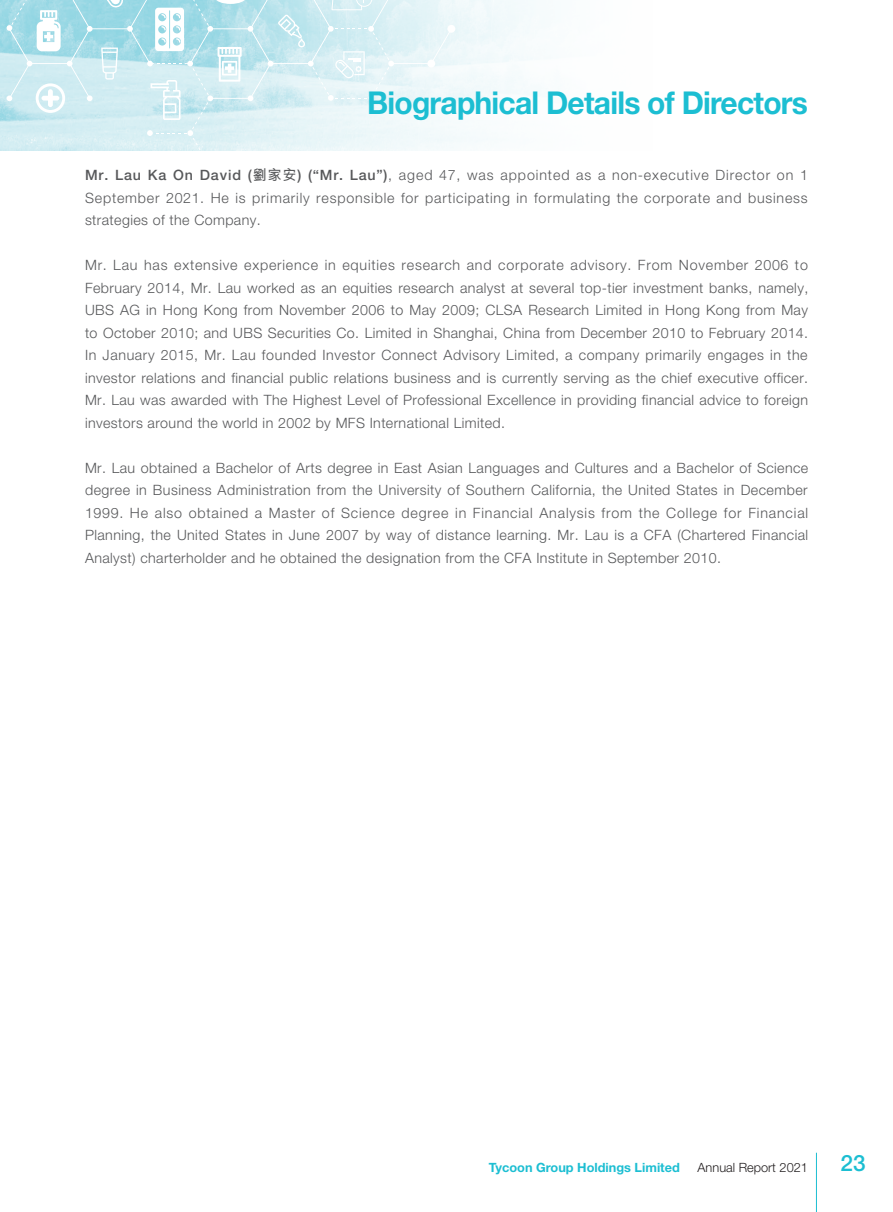
<style>
.page{position:relative;width:893px;height:1212px;background:#fff}
.page>*{position:absolute;margin:0;border:0;box-sizing:border-box;transform-origin:0 0}
.t1{font:700 31.5px "Helvetica Neue LT Std";letter-spacing:-.025em;color:#1cbed2;scale:.95 1}
.t2{font:500 22.5px "Helvetica Neue LT Std";color:#1cbed2}
.t3{font:300 14.25px/22.5px "Helvetica Neue LT Std";letter-spacing:.03em;color:#57585a;text-align:justify}
.t4{font:700 12.75px "Helvetica Neue LT Std";color:#1cbed2}
.t5{font:300 12.75px "Helvetica Neue LT Std";color:#231f20}
.s1{font-weight:500}
.s2{font-family:"M Hei HK";font-weight:700}
</style>
<div class="page">
<hr style="left:816px;top:1153px;width:1px;height:59px;background:#1cbed2">
<svg style="left:4px;top:0;width:451px;height:151px;background:#d1ecf2"></svg>
<h1 class="t1" style="left:367px;top:83px;width:466px">Biographical Details of Directors</h1>
<p class="t3" style="left:85px;top:164px;width:724px"><span class="s1">Mr. Lau Ka On David (</span><span class="s2">劉家安</span><span class="s1">) (“Mr. Lau”)</span>, aged 47, was appointed as a non-executive Director on 1<br>September 2021. He is primarily responsible for participating in formulating the corporate and business strategies of the Company.</p>
<p class="t3" style="left:85px;top:254px;width:725px">Mr. Lau has extensive experience in equities research and corporate advisory. From November 2006 to February 2014, Mr. Lau worked as an equities research analyst at several top-tier investment banks, namely, UBS AG in Hong Kong from November 2006 to May 2009; CLSA Research Limited in Hong Kong from May to October 2010; and UBS Securities Co. Limited in Shanghai, China from December 2010 to February 2014.<br>In January 2015, Mr. Lau founded Investor Connect Advisory Limited, a company primarily engages in the investor relations and financial public relations business and is currently serving as the chief executive officer.<br>Mr. Lau was awarded with The Highest Level of Professional Excellence in providing financial advice to foreign investors around the world in 2002 by MFS International Limited.</p>
<p class="t3" style="left:85px;top:456px;width:725px">Mr. Lau obtained a Bachelor of Arts degree in East Asian Languages and Cultures and a Bachelor of Science degree in Business Administration from the University of Southern California, the United States in December 1999. He also obtained a Master of Science degree in Financial Analysis from the College for Financial Planning, the United States in June 2007 by way of distance learning. Mr. Lau is a CFA (Chartered Financial Analyst) charterholder and he obtained the designation from the CFA Institute in September 2010.</p>
<p class="t4" style="left:489px;top:1159px;width:192px">Tycoon Group Holdings Limited</p>
<p class="t5" style="left:698px;top:1159px;width:112px">Annual Report 2021</p>
<h2 class="t2" style="left:841px;top:1150px;width:27px">23</h2>
</div>
